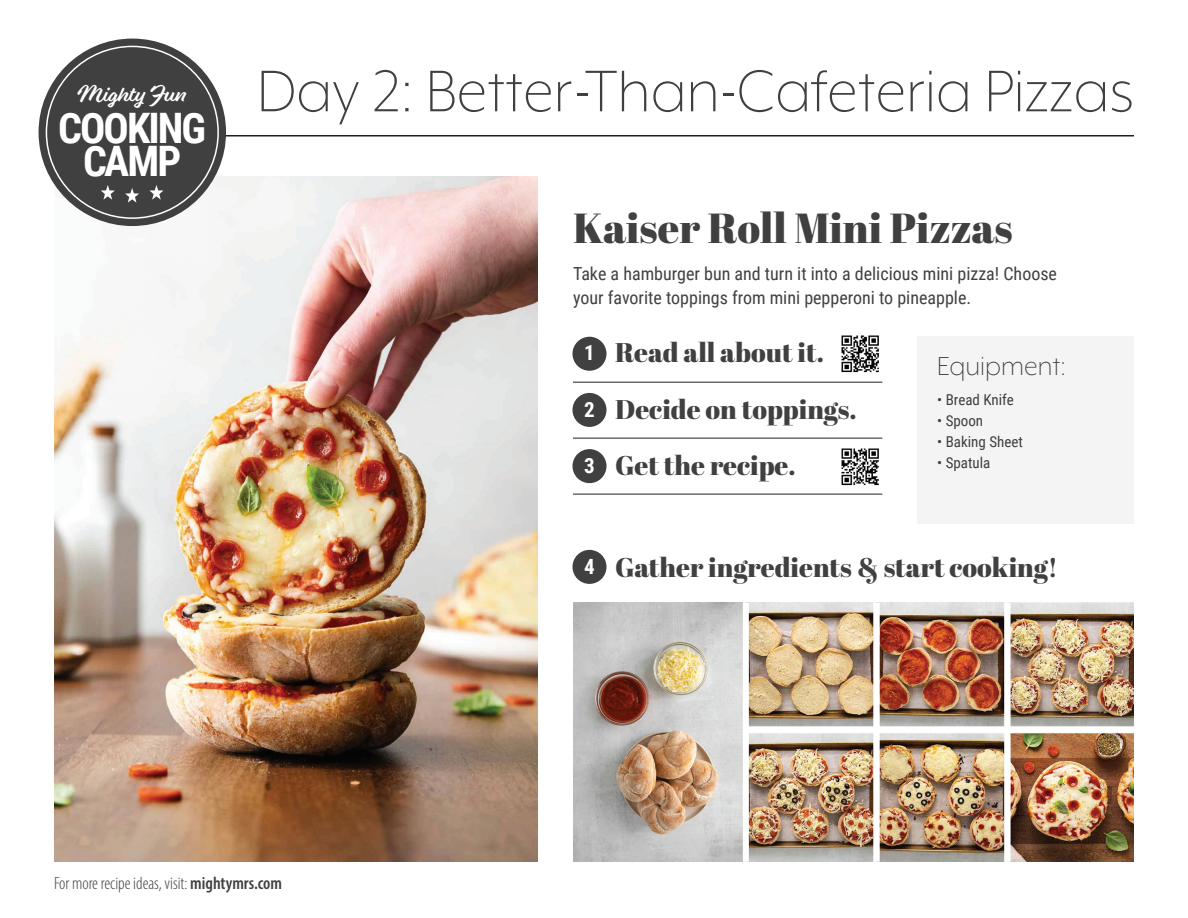
<style>
.page{position:relative;width:1188px;height:918px;background:#fff}
.page>*{position:absolute;margin:0;border:0;box-sizing:border-box;transform-origin:0 0}
.t1{font:300 67.5px "Mr Eaves XL Mod OT";color:#404041}
.t2{font:42px "Abril Fatface";color:#404041}
.t3{font:700 42px/33px "Roboto Condensed";letter-spacing:-.045em;color:#fff;text-align:center}
.t4{font:300 30px "Mr Eaves XL Mod OT";color:#404041}
.t5{font:27px/56.4px "Abril Fatface";color:#404041}
.t6{font:21.6px "Eds Market Main Script";color:#fff}
.t7{font:700 21px "Roboto Condensed";color:#fff}
.t8{font:18px/24px "Roboto Condensed";color:#404041}
.t9{font:300 condensed 17.7px "Myriad Pro";color:#404041}
.t10{font:15px "Roboto Condensed";color:#404041}
.s1{font-weight:600}
</style>
<div class="page">
<img style="left:54px;top:176px;width:484px;height:686px">
<hr style="left:54px;top:135px;width:1080px;height:1px;background:#231f20">
<hr style="left:573px;top:382px;width:309px;height:1px;background:#231f20">
<hr style="left:573px;top:494px;width:309px;height:1px;background:#231f20">
<hr style="left:573px;top:438px;width:309px;height:1px;background:#231f20">
<img style="left:841px;top:335px;width:38px;height:38px">
<img style="left:841px;top:448px;width:38px;height:38px">
<div style="left:39px;top:39px;width:187px;height:187px;background:#404041;border-radius:50%"></div>
<svg style="left:125px;top:188px;width:14px;height:15px"></svg>
<svg style="left:149px;top:185px;width:14px;height:15px"></svg>
<svg style="left:101px;top:185px;width:14px;height:15px"></svg>
<div style="left:572px;top:337px;width:35px;height:34px;background:#404041;border-radius:50%"></div>
<div style="left:572px;top:393px;width:35px;height:34px;background:#404041;border-radius:50%"></div>
<div style="left:572px;top:449px;width:35px;height:34px;background:#404041;border-radius:50%"></div>
<div style="left:572px;top:550px;width:35px;height:34px;background:#404041;border-radius:50%"></div>
<img style="left:573px;top:603px;width:170px;height:259px">
<img style="left:749px;top:603px;width:385px;height:259px">
<div style="left:874px;top:603px;width:6px;height:259px;background:#fff"></div>
<div style="left:1005px;top:603px;width:6px;height:259px;background:#fff"></div>
<div style="left:746px;top:726px;width:389px;height:6px;background:#fff"></div>
<div style="left:917px;top:337px;width:217px;height:187px;background:#f4f4f4"></div>
<p class="t6" style="left:77px;top:80px;width:111px">Mighty Fun</p>
<h2 class="t3" style="left:58px;top:110px;width:150px">COOKING<br>CAMP</h2>
<h1 class="t1" style="left:257px;top:57px;width:878px">Day 2: Better-Than-Cafeteria Pizzas</h1>
<h2 class="t2" style="left:573px;top:198px;width:441px">Kaiser Roll Mini Pizzas</h2>
<p class="t8" style="left:573px;top:261px;width:486px">Take a hamburger bun and turn it into a delicious mini pizza! Choose your favorite toppings from mini pepperoni to pineapple.</p>
<h3 class="t5" style="left:615px;top:324px;width:243px">Read all about it.<br>Decide on toppings.<br>Get the recipe.</h3>
<p class="t7" style="left:584px;top:338px;width:12px">1</p>
<h3 class="t4" style="left:937px;top:351px;width:130px">Equipment:</h3>
<p class="t10" style="left:937px;top:390px;width:78px">• Bread Knife</p>
<p class="t10" style="left:937px;top:411px;width:47px">• Spoon</p>
<p class="t10" style="left:937px;top:432px;width:87px">• Baking Sheet</p>
<p class="t10" style="left:937px;top:453px;width:55px">• Spatula</p>
<p class="t7" style="left:584px;top:394px;width:12px">2</p>
<p class="t7" style="left:584px;top:451px;width:12px">3</p>
<p class="t7" style="left:584px;top:551px;width:12px">4</p>
<h3 class="t5" style="left:615px;top:538px;width:445px">Gather ingredients &amp; start cooking!</h3>
<p class="t9" style="left:54px;top:872px;width:230px">For more recipe ideas, visit: <span class="s1">mightymrs.com</span></p>
</div>
